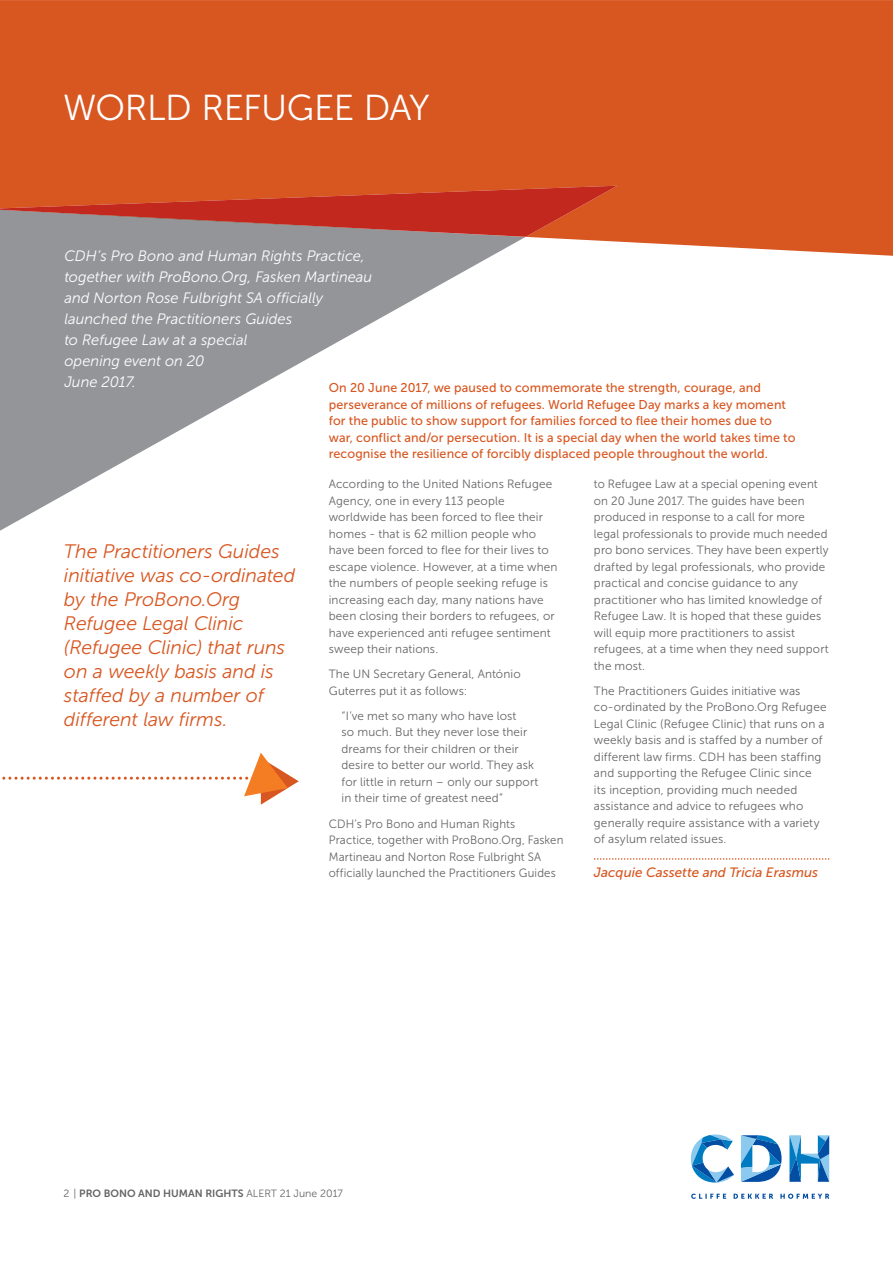
<style>
.page{position:relative;width:893px;height:1263px;background:#fff}
.page>*{position:absolute;margin:0;border:0;box-sizing:border-box;transform-origin:0 0}
.t1{font:36px "Museo Sans 300";letter-spacing:-.015em;color:#fff}
.t2{font:italic 19.5px/24px "Museo Sans 300";letter-spacing:-.005em;color:#d85620}
.t3{font:italic 15px/21px "Museo Sans 300";color:#fff}
.t4{font:italic 13.5px "Museo Sans 500";color:#d85620}
.t5{font:12.75px/16.5px "Museo Sans 500";letter-spacing:.01em;color:#d85620}
.t6{font:12px/16.5px "Museo Sans 300";letter-spacing:.01em;color:#636466}
.t7{font:12px/16.5px "Museo Sans 300";letter-spacing:.01em;color:#636466;scale:.95 1}
.t8{font:10.5px "Museo Sans 700";color:#636466}
.s1{font-family:"Museo Sans 300"}
</style>
<div class="page">
<div style="left:0;top:0;width:892px;height:256px;background:#d85620"></div>
<svg style="left:0;top:237px;width:525px;height:294px"></svg>
<svg style="left:0;top:186px;width:617px;height:51px"></svg>
<svg style="left:691px;top:1194px;width:138px;height:5px"></svg>
<svg style="left:789px;top:1135px;width:40px;height:47px"></svg>
<svg style="left:691px;top:1135px;width:43px;height:48px"></svg>
<svg style="left:741px;top:1135px;width:40px;height:47px"></svg>
<svg style="left:594px;top:858px;width:235px;height:2px"></svg>
<svg style="left:2px;top:753px;width:297px;height:52px"></svg>
<h1 class="t1" style="left:63px;top:94px;width:368px">WORLD REFUGEE DAY</h1>
<p class="t3" style="left:64px;top:247px;width:309px">CDH’s Pro Bono and Human Rights Practice, together with ProBono.Org, Fasken Martineau and Norton Rose Fulbright SA officially launched the Practitioners Guides<br>to Refugee Law at a special<br>opening event on 20<br>June 2017.</p>
<p class="t5" style="left:329px;top:381px;width:468px">On 20 June 2017, we paused to commemorate the strength, courage, and perseverance of millions of refugees. World Refugee Day marks a key moment for the public to show support for families forced to flee their homes due to war, conflict and/or persecution. It is a special day when the world takes time to recognise the resilience of forcibly displaced people throughout the world.</p>
<h2 class="t2" style="left:64px;top:542px;width:233px">The Practitioners Guides initiative was co-ordinated by the ProBono.Org<br>Refugee Legal Clinic (Refugee Clinic) that runs on a weekly basis and is staffed by a number of different law firms.</h2>
<p class="t6" style="left:329px;top:477px;width:230px">According to the United Nations Refugee Agency, one in every 113 people worldwide has been forced to flee their homes - that is 62 million people who have been forced to flee for their lives to escape violence. However, at a time when the numbers of people seeking refuge is increasing each day, many nations have been closing their borders to refugees, or have experienced anti refugee sentiment sweep their nations.</p>
<p class="t6" style="left:329px;top:667px;width:193px">The UN Secretary General, António<br>Guterres put it as follows:</p>
<p class="t6" style="left:341px;top:709px;width:198px">“I’ve met so many who have lost<br>so much. But they never lose their dreams for their children or their desire to better our world. They ask for little in return – only our support in their time of greatest need”</p>
<p class="t7" style="left:329px;top:816px;width:248px">CDH’s Pro Bono and Human Rights Practice, together with ProBono.Org, Fasken Martineau and Norton Rose Fulbright SA officially launched the Practitioners Guides</p>
<p class="t7" style="left:594px;top:477px;width:249px">to Refugee Law at a special opening event on 20 June 2017. The guides have been produced in response to a call for more legal professionals to provide much needed pro bono services. They have been expertly drafted by legal professionals, who provide practical and concise guidance to any practitioner who has limited knowledge of Refugee Law. It is hoped that these guides will equip more practitioners to assist refugees, at a time when they need support the most.</p>
<p class="t6" style="left:594px;top:684px;width:234px">The Practitioners Guides initiative was co-ordinated by the ProBono.Org Refugee Legal Clinic (Refugee Clinic) that runs on a weekly basis and is staffed by a number of different law firms. CDH has been staffing and supporting the Refugee Clinic since its inception, providing much needed assistance and advice to refugees who generally require assistance with a variety of asylum related issues.</p>
<p class="t4" style="left:594px;top:867px;width:226px">Jacquie Cassette and Tricia Erasmus</p>
<p class="t8" style="left:64px;top:1189px;width:281px"><span class="s1">2 |</span> PRO BONO AND HUMAN RIGHTS <span class="s1">ALERT 21 June 2017</span></p>
</div>
